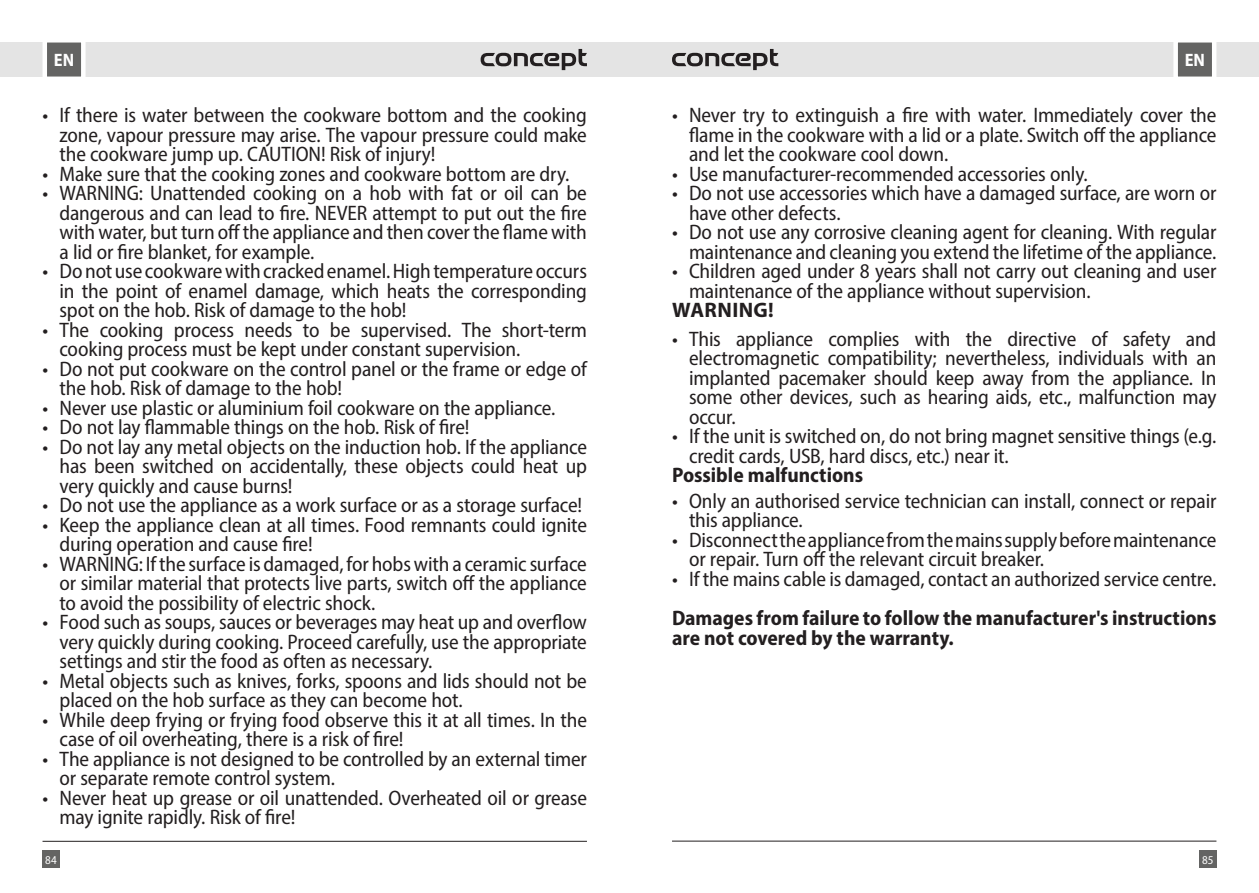
<style>
.page{position:relative;width:1259px;height:893px;background:#fff}
.page>*{position:absolute;margin:0;border:0;box-sizing:border-box;transform-origin:0 0}
.t1{font:semi-condensed 21px/19.5px "Myriad Pro";letter-spacing:-.01em;color:#231f20}
.t2{font:700 semi-condensed 21px/19.5px "Myriad Pro";color:#231f20}
.t3{font:700 21px "Myriad Pro";letter-spacing:.02em;color:#231f20}
.t4{font:700 semi-condensed 18px "Myriad Pro";color:#fff}
.t5{font:semi-condensed 12px "Myriad Pro";color:#fff}
</style>
<div class="page">
<div style="left:629px;top:43px;width:630px;height:34px;background:#e4e4e4"></div>
<div style="left:0;top:43px;width:629px;height:34px;background:#e4e4e4"></div>
<div style="left:43px;top:850px;width:17px;height:17px;background:#646463"></div>
<div style="left:1199px;top:850px;width:17px;height:17px;background:#646463"></div>
<svg style="left:1171px;top:42px;width:47px;height:35px;background:#8f8f8e"></svg>
<svg style="left:40px;top:42px;width:48px;height:35px;background:#919190"></svg>
<hr style="left:672px;top:841px;width:544px;height:1px;background:#231f20">
<hr style="left:43px;top:841px;width:544px;height:1px;background:#231f20">
<svg style="left:480px;top:49px;width:107px;height:21px"></svg>
<svg style="left:672px;top:49px;width:106px;height:21px"></svg>
<p class="t4" style="left:54px;top:48px;width:22px">EN</p>
<p class="t4" style="left:1184px;top:48px;width:22px">EN</p>
<p class="t1" style="left:60px;top:105px;width:529px;text-align:justify;text-indent:-17px">• If there is water between the cookware bottom and the cooking zone, vapour pressure may arise. The vapour pressure could make the cookware jump up. CAUTION! Risk of injury!</p>
<p class="t1" style="left:43px;top:164px;width:528px">• Make sure that the cooking zones and cookware bottom are dry.</p>
<p class="t1" style="left:60px;top:183px;width:529px;text-align:justify;text-indent:-17px">• WARNING: Unattended cooking on a hob with fat or oil can be dangerous and can lead to fire. NEVER attempt to put out the fire with water, but turn off the appliance and then cover the flame with a lid or fire blanket, for example.</p>
<p class="t1" style="left:60px;top:261px;width:529px;text-align:justify;text-indent:-17px">• Do not use cookware with cracked enamel. High temperature occurs in the point of enamel damage, which heats the corresponding spot on the hob. Risk of damage to the hob!</p>
<p class="t1" style="left:60px;top:320px;width:529px;text-indent:-17px">• The cooking process needs to be supervised. The short-term cooking process must be kept under constant supervision.</p>
<p class="t1" style="left:60px;top:359px;width:529px;text-indent:-17px">• Do not put cookware on the control panel or the frame or edge of the hob. Risk of damage to the hob!</p>
<p class="t1" style="left:43px;top:398px;width:514px">• Never use plastic or aluminium foil cookware on the appliance.</p>
<p class="t1" style="left:43px;top:417px;width:428px">• Do not lay flammable things on the hob. Risk of fire!</p>
<p class="t1" style="left:60px;top:437px;width:529px;text-align:justify;text-indent:-17px">• Do not lay any metal objects on the induction hob. If the appliance has been switched on accidentally, these objects could heat up very quickly and cause burns!</p>
<p class="t1" style="left:43px;top:495px;width:541px">• Do not use the appliance as a work surface or as a storage surface!</p>
<p class="t1" style="left:60px;top:515px;width:529px;text-indent:-17px">• Keep the appliance clean at all times. Food remnants could ignite during operation and cause fire!</p>
<p class="t1" style="left:60px;top:554px;width:529px;text-align:justify;text-indent:-17px">• WARNING: If the surface is damaged, for hobs with a ceramic surface or similar material that protects live parts, switch off the appliance to avoid the possibility of electric shock.</p>
<p class="t1" style="left:60px;top:612px;width:529px;text-align:justify;text-indent:-17px">• Food such as soups, sauces or beverages may heat up and overflow very quickly during cooking. Proceed carefully, use the appropriate settings and stir the food as often as necessary.</p>
<p class="t1" style="left:60px;top:671px;width:529px;text-indent:-17px">• Metal objects such as knives, forks, spoons and lids should not be placed on the hob surface as they can become hot.</p>
<p class="t1" style="left:60px;top:710px;width:529px;text-indent:-17px">• While deep frying or frying food observe this it at all times. In the case of oil overheating, there is a risk of fire!</p>
<p class="t1" style="left:60px;top:749px;width:529px;text-indent:-17px">• The appliance is not designed to be controlled by an external timer or separate remote control system.</p>
<p class="t1" style="left:60px;top:788px;width:529px;text-indent:-17px">• Never heat up grease or oil unattended. Overheated oil or grease may ignite rapidly. Risk of fire!</p>
<p class="t1" style="left:689px;top:105px;width:529px;text-align:justify;text-indent:-17px">• Never try to extinguish a fire with water. Immediately cover the flame in the cookware with a lid or a plate. Switch off the appliance and let the cookware cool down.</p>
<p class="t1" style="left:672px;top:164px;width:417px">• Use manufacturer-recommended accessories only.</p>
<p class="t1" style="left:689px;top:183px;width:529px;text-indent:-17px">• Do not use accessories which have a damaged surface, are worn or have other defects.</p>
<p class="t1" style="left:672px;top:222px;width:546px;text-align:right">• Do not use any corrosive cleaning agent for cleaning. With regular maintenance and cleaning you extend the lifetime of the appliance.</p>
<p class="t1" style="left:689px;top:261px;width:529px;text-indent:-17px">• Children aged under 8 years shall not carry out cleaning and user maintenance of the appliance without supervision.</p>
<p class="t3" style="left:672px;top:297px;width:103px">WARNING!</p>
<p class="t1" style="left:689px;top:328px;width:529px;text-align:justify;text-indent:-17px">• This appliance complies with the directive of safety and electromagnetic compatibility; nevertheless, individuals with an implanted pacemaker should keep away from the appliance. In some other devices, such as hearing aids, etc., malfunction may occur.</p>
<p class="t1" style="left:689px;top:426px;width:529px;text-indent:-17px">• If the unit is switched on, do not bring magnet sensitive things (e.g. credit cards, USB, hard discs, etc.) near it.</p>
<p class="t2" style="left:672px;top:465px;width:193px">Possible malfunctions</p>
<p class="t1" style="left:689px;top:491px;width:529px;text-indent:-17px">• Only an authorised service technician can install, connect or repair this appliance.</p>
<p class="t1" style="left:689px;top:530px;width:529px;text-indent:-17px">• Disconnect the appliance from the mains supply before maintenance or repair. Turn off the relevant circuit breaker.</p>
<p class="t1" style="left:672px;top:569px;width:546px">• If the mains cable is damaged, contact an authorized service centre.</p>
<p class="t2" style="left:672px;top:608px;width:546px">Damages from failure to follow the manufacturer's instructions are not covered by the warranty.</p>
<p class="t5" style="left:45px;top:852px;width:13px">84</p>
<p class="t5" style="left:1202px;top:852px;width:13px">85</p>
</div>
